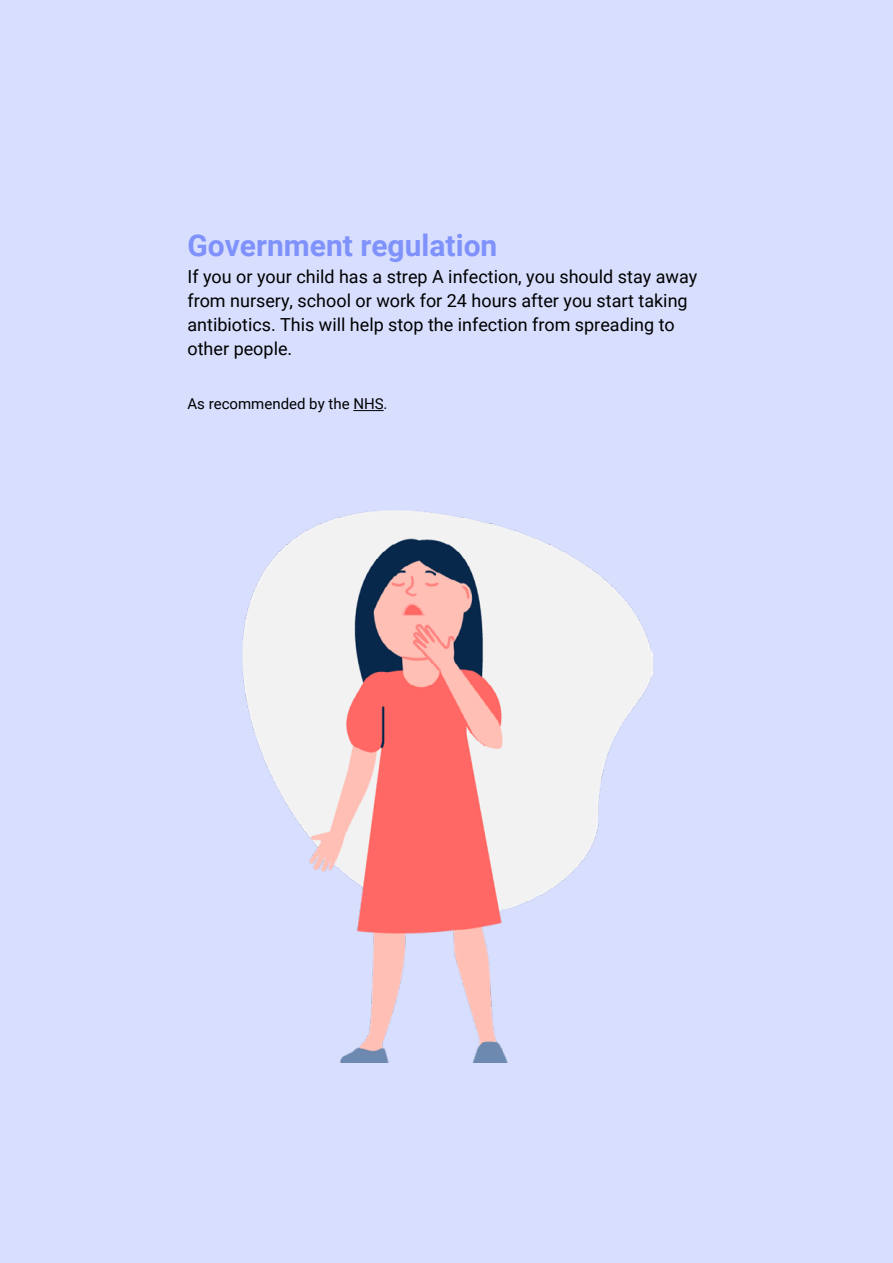
<style>
.page{position:relative;width:893px;height:1263px;background:#d8defe}
.page>*{position:absolute;margin:0;border:0;box-sizing:border-box;transform-origin:0 0}
.t1{font:700 30px "Roboto";color:#7f92fc}
.t2{font:18px/24px "Roboto";color:#000}
.t3{font:15px "Roboto";color:#000}
</style>
<div class="page">
<hr style="left:353px;top:410px;width:31px;height:1px;background:#000">
<img style="left:242px;top:510px;width:411px;height:553px">
<p class="t1" style="left:188px;top:225px;width:311px">Government regulation</p>
<p class="t2" style="left:188px;top:264px;width:511px">If you or your child has a strep A infection, you should stay away from nursery, school or work for 24 hours after you start taking antibiotics. This will help stop the infection from spreading to other people.</p>
<p class="t3" style="left:188px;top:394px;width:202px">As recommended by the NHS.</p>
</div>
